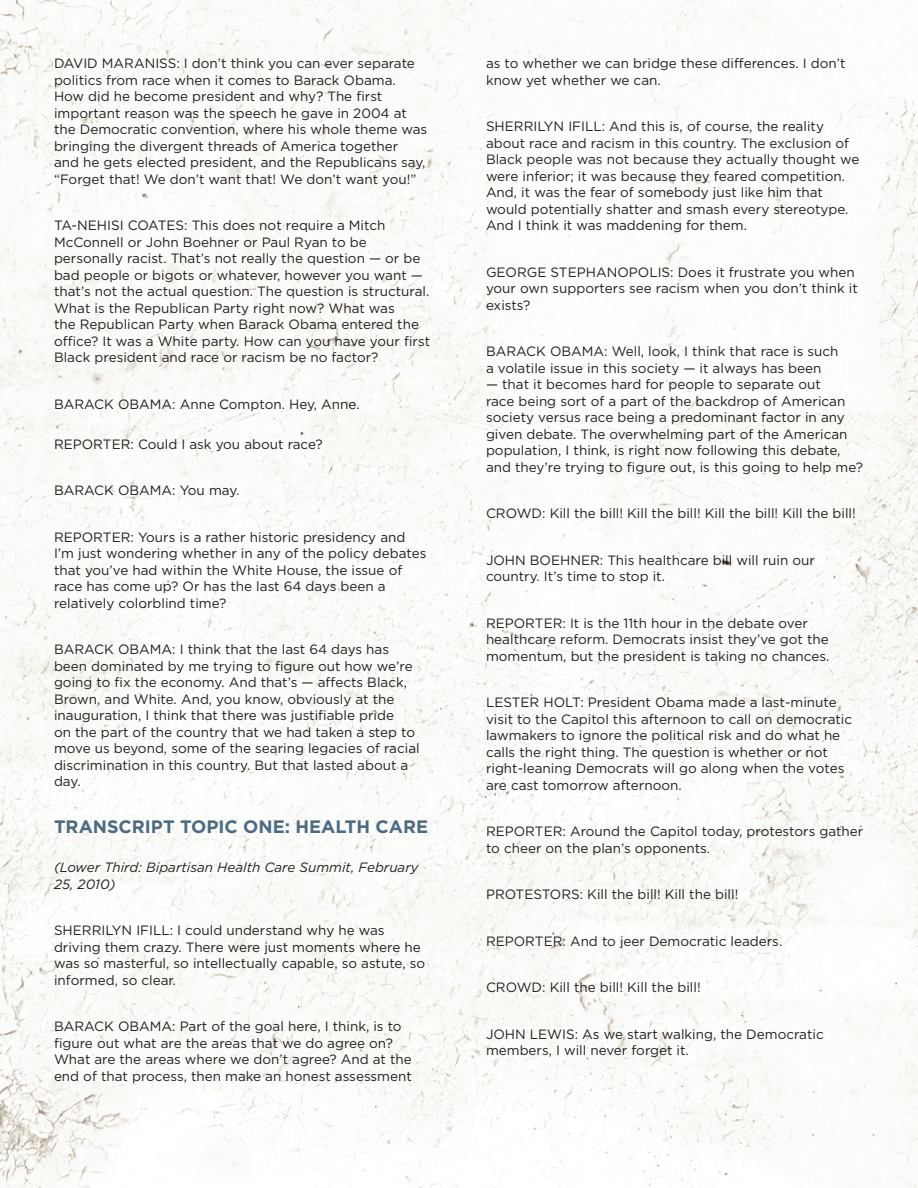
<style>
.page{position:relative;width:918px;height:1188px;background:#fff}
.page>*{position:absolute;margin:0;border:0;box-sizing:border-box;transform-origin:0 0}
.body_copy{font:700 18px "Gotham";color:#4b6b84}
.body_copy-2{font:13.5px/16.5px "Gotham";color:#231f20}
.body_copy-3{font:italic 13.5px/16.5px "Gotham";color:#231f20}
</style>
<div class="page">
<img style="left:0;top:0;width:918px;height:1188px">
<p class="body_copy-2" style="left:54px;top:55px;width:375px">DAVID MARANISS: I don’t think you can ever separate politics from race when it comes to Barack Obama.<br>How did he become president and why? The first important reason was the speech he gave in 2004 at the Democratic convention, where his whole theme was bringing the divergent threads of America together<br>and he gets elected president, and the Republicans say, “Forget that! We don’t want that! We don’t want you!”</p>
<p class="body_copy-2" style="left:54px;top:217px;width:378px">TA-NEHISI COATES: This does not require a Mitch McConnell or John Boehner or Paul Ryan to be personally racist. That’s not really the question — or be bad people or bigots or whatever, however you want — that’s not the actual question. The question is structural.<br>What is the Republican Party right now? What was<br>the Republican Party when Barack Obama entered the office? It was a White party. How can you have your first Black president and race or racism be no factor?</p>
<p class="body_copy-2" style="left:54px;top:396px;width:307px">BARACK OBAMA: Anne Compton. Hey, Anne.</p>
<p class="body_copy-2" style="left:54px;top:435px;width:270px">REPORTER: Could I ask you about race?</p>
<p class="body_copy-2" style="left:54px;top:482px;width:187px">BARACK OBAMA: You may.</p>
<p class="body_copy-2" style="left:54px;top:528px;width:374px">REPORTER: Yours is a rather historic presidency and I’m just wondering whether in any of the policy debates that you’ve had within the White House, the issue of race has come up? Or has the last 64 days been a relatively colorblind time?</p>
<p class="body_copy-2" style="left:54px;top:641px;width:367px">BARACK OBAMA: I think that the last 64 days has been dominated by me trying to figure out how we’re going to fix the economy. And that’s — affects Black, Brown, and White. And, you know, obviously at the inauguration, I think that there was justifiable pride<br>on the part of the country that we had taken a step to move us beyond, some of the searing legacies of racial discrimination in this country. But that lasted about a day.</p>
<p class="body_copy" style="left:54px;top:816px;width:376px">TRANSCRIPT TOPIC ONE: HEALTH CARE</p>
<p class="body_copy-3" style="left:54px;top:859px;width:366px">(Lower Third: Bipartisan Health Care Summit, February<br>25, 2010)</p>
<p class="body_copy-2" style="left:54px;top:922px;width:373px">SHERRILYN IFILL: I could understand why he was driving them crazy. There were just moments where he was so masterful, so intellectually capable, so astute, so informed, so clear.</p>
<p class="body_copy-2" style="left:54px;top:1018px;width:359px">BARACK OBAMA: Part of the goal here, I think, is to figure out what are the areas that we do agree on?<br>What are the areas where we don’t agree? And at the end of that process, then make an honest assessment</p>
<p class="body_copy-2" style="left:486px;top:55px;width:361px">as to whether we can bridge these differences. I don’t know yet whether we can.</p>
<p class="body_copy-2" style="left:486px;top:118px;width:375px">SHERRILYN IFILL: And this is, of course, the reality about race and racism in this country. The exclusion of Black people was not because they actually thought we were inferior; it was because they feared competition.<br>And, it was the fear of somebody just like him that would potentially shatter and smash every stereotype.<br>And I think it was maddening for them.</p>
<p class="body_copy-2" style="left:486px;top:264px;width:373px">GEORGE STEPHANOPOLIS: Does it frustrate you when your own supporters see racism when you don’t think it exists?</p>
<p class="body_copy-2" style="left:486px;top:343px;width:354px">BARACK OBAMA: Well, look, I think that race is such a volatile issue in this society — it always has been</p>
<p class="body_copy-2" style="left:486px;top:376px;width:379px">— that it becomes hard for people to separate out<br>race being sort of a part of the backdrop of American society versus race being a predominant factor in any given debate. The overwhelming part of the American population, I think, is right now following this debate, and they’re trying to figure out, is this going to help me?</p>
<p class="body_copy-2" style="left:486px;top:505px;width:371px">CROWD: Kill the bill! Kill the bill! Kill the bill! Kill the bill!</p>
<p class="body_copy-2" style="left:486px;top:552px;width:330px">JOHN BOEHNER: This healthcare bill will ruin our country. It’s time to stop it.</p>
<p class="body_copy-2" style="left:486px;top:615px;width:345px">REPORTER: It is the 11th hour in the debate over healthcare reform. Democrats insist they’ve got the momentum, but the president is taking no chances.</p>
<p class="body_copy-2" style="left:486px;top:694px;width:368px">LESTER HOLT: President Obama made a last-minute visit to the Capitol this afternoon to call on democratic lawmakers to ignore the political risk and do what he calls the right thing. The question is whether or not right-leaning Democrats will go along when the votes are cast tomorrow afternoon.</p>
<p class="body_copy-2" style="left:486px;top:823px;width:379px">REPORTER: Around the Capitol today, protestors gather to cheer on the plan’s opponents.</p>
<p class="body_copy-2" style="left:486px;top:886px;width:254px">PROTESTORS: Kill the bill! Kill the bill!</p>
<p class="body_copy-2" style="left:486px;top:933px;width:298px">REPORTER: And to jeer Democratic leaders.</p>
<p class="body_copy-2" style="left:486px;top:979px;width:216px">CROWD: Kill the bill! Kill the bill!</p>
<p class="body_copy-2" style="left:486px;top:1026px;width:339px">JOHN LEWIS: As we start walking, the Democratic members, I will never forget it.</p>
</div>
